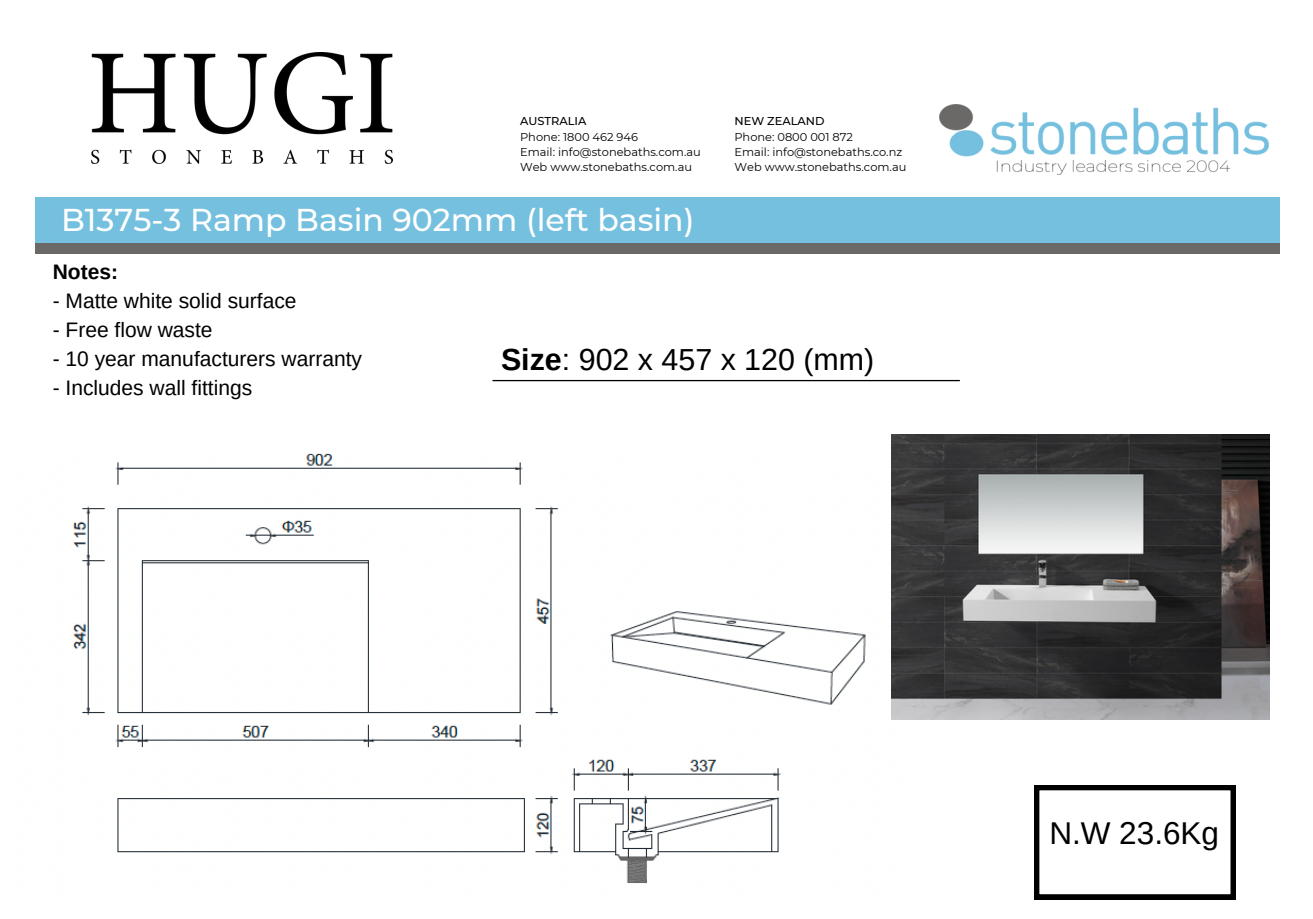
<style>
.page{position:relative;width:1313px;height:919px;background:#fff}
.page>*{position:absolute;margin:0;border:0;box-sizing:border-box;transform-origin:0 0}
.t1{font:500 31.5px "Montserrat";color:#fff}
.t2{font:31.5px "Arimo";color:#000}
.t3{font:30.45px "Arimo";color:#000}
.t4{font:21px "Arimo";color:#000}
.t5{font:700 21px "Arimo";color:#000}
.t6{font:11.38px "Montserrat";color:#000}
.t7{font:500 11.38px "Montserrat";color:#000}
.s1{font-weight:700}
</style>
<div class="page">
<img style="left:939px;top:105px;width:329px;height:69px">
<div style="left:35px;top:197px;width:1244px;height:47px;background:#75c0df"></div>
<div style="left:35px;top:243px;width:1244px;height:11px;background:#6b6868"></div>
<hr style="left:492px;top:380px;width:467px;height:1px;background:#000">
<img style="left:92px;top:52px;width:300px;height:112px">
<svg style="left:1034px;top:785px;width:201px;height:114px"></svg>
<img style="left:72px;top:453px;width:835px;height:431px">
<img style="left:891px;top:435px;width:378px;height:284px">
<p class="t7" style="left:520px;top:114px;width:68px">AUSTRALIA</p>
<p class="t6" style="left:520px;top:130px;width:119px">Phone: 1800 462 946</p>
<p class="t6" style="left:520px;top:145px;width:182px">Email: info@stonebaths.com.au</p>
<p class="t6" style="left:520px;top:160px;width:173px">Web www.stonebaths.com.au</p>
<p class="t1" style="left:61px;top:200px;width:635px">B1375-3 Ramp Basin 902mm (left basin)</p>
<p class="t7" style="left:734px;top:114px;width:92px">NEW ZEALAND</p>
<p class="t6" style="left:734px;top:130px;width:120px">Phone: 0800 001 872</p>
<h1 class="t6" style="left:734px;top:145px;width:169px">Email: info@stonebaths.co.nz</h1>
<h3 class="t6" style="left:734px;top:160px;width:173px">Web www.stonebaths.com.au</h3>
<h2 class="t5" style="left:53px;top:260px;width:67px">Notes:</h2>
<h2 class="t4" style="left:53px;top:289px;width:245px">- Matte white solid surface</h2>
<h2 class="t4" style="left:53px;top:318px;width:161px">- Free flow waste</h2>
<h2 class="t4" style="left:53px;top:347px;width:311px">- 10 year manufacturers warranty</h2>
<h2 class="t4" style="left:53px;top:376px;width:201px">- Includes wall fittings</h2>
<p class="t3" style="left:501px;top:342px;width:375px"><span class="s1">Size</span>: 902 x 457 x 120 (mm)</p>
<p class="t2" style="left:1049px;top:815px;width:171px">N.W 23.6Kg</p>
</div>
